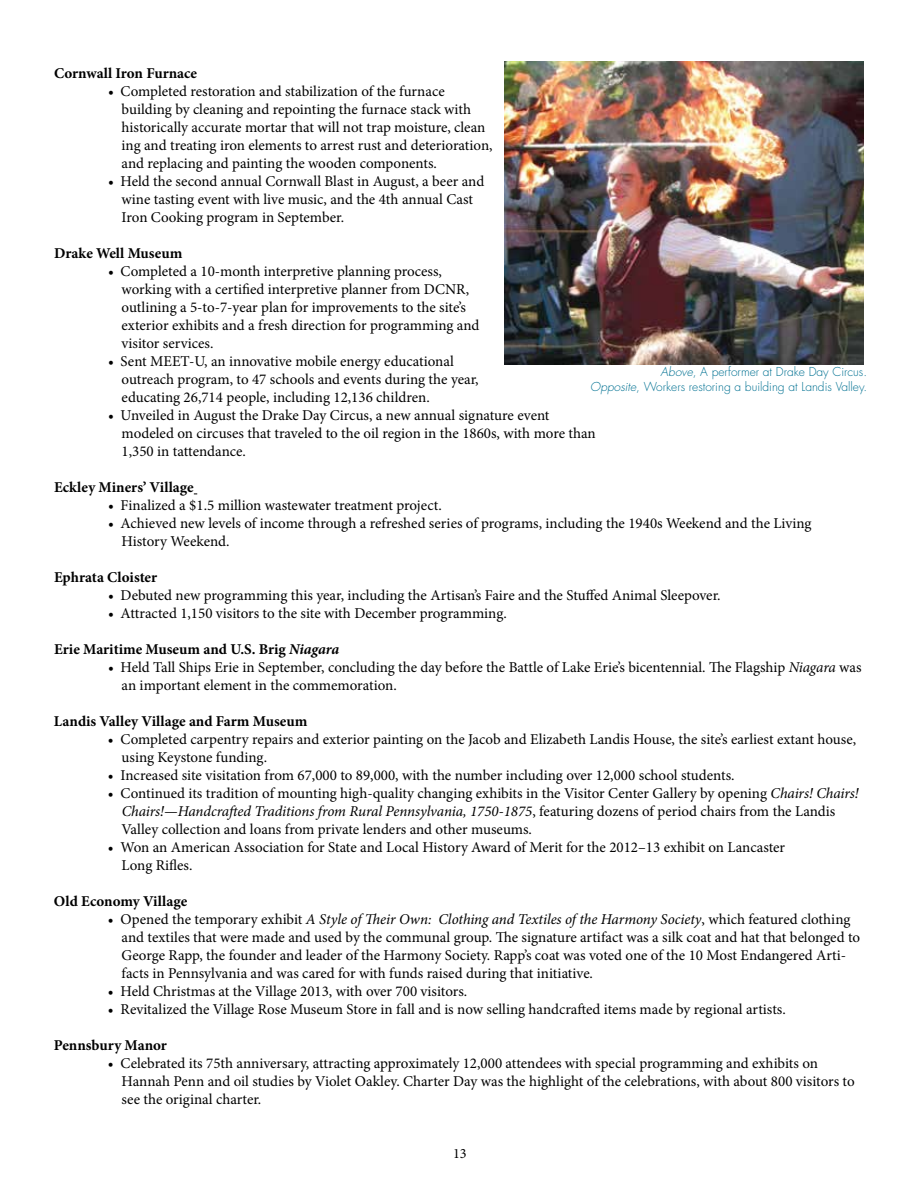
<style>
.page{position:relative;width:918px;height:1188px;background:#fff}
.page>*{position:absolute;margin:0;border:0;box-sizing:border-box;transform-origin:0 0}
.t1{font:15px/18px "Minion Pro";color:#000}
.t2{font:700 15px "Minion Pro";color:#000}
.t3{font:14.25px "Minion Pro";color:#000}
.t4{font:300 12px "Futura";color:#007192}
.s1{font-style:italic}
</style>
<div class="page">
<img style="left:504px;top:61px;width:360px;height:303px">
<p class="t2" style="left:54px;top:63px;width:145px">Cornwall Iron Furnace</p>
<p class="t1" style="left:122px;top:83px;width:373px;text-indent:-14px">• Completed restoration and stabilization of the furnace building by cleaning and repointing the furnace stack with historically accurate mortar that will not trap moisture, clean ing and treating iron elements to arrest rust and deterioration, and replacing and painting the wooden components.</p>
<p class="t1" style="left:122px;top:173px;width:364px;text-indent:-14px">• Held the second annual Cornwall Blast in August, a beer and wine tasting event with live music, and the 4th annual Cast<br>Iron Cooking program in September.</p>
<p class="t2" style="left:54px;top:243px;width:130px">Drake Well Museum</p>
<p class="t1" style="left:122px;top:263px;width:359px;text-indent:-14px">• Completed a 10-month interpretive planning process, working with a certified interpretive planner from DCNR, outlining a 5-to-7-year plan for improvements to the site’s exterior exhibits and a fresh direction for programming and visitor services.</p>
<p class="t1" style="left:122px;top:353px;width:359px;text-indent:-14px">• Sent MEET-U, an innovative mobile energy educational outreach program, to 47 schools and events during the year, educating 26,714 people, including 12,136 children.</p>
<p class="t1" style="left:122px;top:407px;width:476px;text-indent:-14px">• Unveiled in August the Drake Day Circus, a new annual signature event modeled on circuses that traveled to the oil region in the 1860s, with more than<br>1,350 in tattendance.</p>
<p class="t2" style="left:54px;top:477px;width:141px">Eckley Miners’ Village</p>
<p class="t1" style="left:108px;top:497px;width:335px">• Finalized a $1.5 million wastewater treatment project.</p>
<p class="t1" style="left:122px;top:515px;width:692px;text-indent:-14px">• Achieved new levels of income through a refreshed series of programs, including the 1940s Weekend and the Living<br>History Weekend.</p>
<p class="t2" style="left:54px;top:567px;width:105px">Ephrata Cloister</p>
<p class="t1" style="left:108px;top:587px;width:614px">• Debuted new programming this year, including the Artisan’s Faire and the Stuffed Animal Sleepover.</p>
<p class="t1" style="left:108px;top:605px;width:400px">• Attracted 1,150 visitors to the site with December programming.</p>
<p class="t2" style="left:54px;top:639px;width:287px">Erie Maritime Museum and U.S. Brig <span class="s1">Niagara</span></p>
<p class="t1" style="left:122px;top:659px;width:742px;text-indent:-14px">• Held Tall Ships Erie in September, concluding the day before the Battle of Lake Erie’s bicentennial. The Flagship <span class="s1">Niagara</span> was an important element in the commemoration.</p>
<p class="t2" style="left:54px;top:711px;width:255px">Landis Valley Village and Farm Museum</p>
<p class="t1" style="left:122px;top:731px;width:736px;text-indent:-14px">• Completed carpentry repairs and exterior painting on the Jacob and Elizabeth Landis House, the site’s earliest extant house, using Keystone funding.</p>
<p class="t1" style="left:108px;top:767px;width:628px">• Increased site visitation from 67,000 to 89,000, with the number including over 12,000 school students.</p>
<p class="t1" style="left:122px;top:785px;width:739px;text-indent:-14px">• Continued its tradition of mounting high-quality changing exhibits in the Visitor Center Gallery by opening <span class="s1">Chairs! Chairs!<br>Chairs!—Handcrafted Traditions from Rural Pennsylvania, 1750-1875</span>, featuring dozens of period chairs from the Landis<br>Valley collection and loans from private lenders and other museums.</p>
<p class="t1" style="left:122px;top:839px;width:665px;text-indent:-14px">• Won an American Association for State and Local History Award of Merit for the 2012–13 exhibit on Lancaster<br>Long Rifles.</p>
<p class="t2" style="left:54px;top:891px;width:135px">Old Economy Village</p>
<p class="t1" style="left:122px;top:911px;width:740px;text-indent:-14px">• Opened the temporary exhibit <span class="s1">A Style of Their Own: Clothing and Textiles of the Harmony Society</span>, which featured clothing and textiles that were made and used by the communal group. The signature artifact was a silk coat and hat that belonged to George Rapp, the founder and leader of the Harmony Society. Rapp’s coat was voted one of the 10 Most Endangered Arti&shy;facts in Pennsylvania and was cared for with funds raised during that initiative.</p>
<p class="t1" style="left:108px;top:983px;width:361px">• Held Christmas at the Village 2013, with over 700 visitors.</p>
<p class="t1" style="left:108px;top:1001px;width:679px">• Revitalized the Village Rose Museum Store in fall and is now selling handcrafted items made by regional artists.</p>
<p class="t2" style="left:54px;top:1035px;width:115px">Pennsbury Manor</p>
<p class="t1" style="left:122px;top:1055px;width:735px;text-indent:-14px">• Celebrated its 75th anniversary, attracting approximately 12,000 attendees with special programming and exhibits on<br>Hannah Penn and oil studies by Violet Oakley. Charter Day was the highlight of the celebrations, with about 800 visitors to see the original charter.</p>
<p class="t4" style="left:661px;top:364px;width:208px"><span class="s1">Above</span>, A performer at Drake Day Circus.</p>
<p class="t4" style="left:590px;top:379px;width:279px"><span class="s1">Opposite</span>, Workers restoring a building at Landis Valley.</p>
<p class="t3" style="left:453px;top:1144px;width:15px">13</p>
</div>
